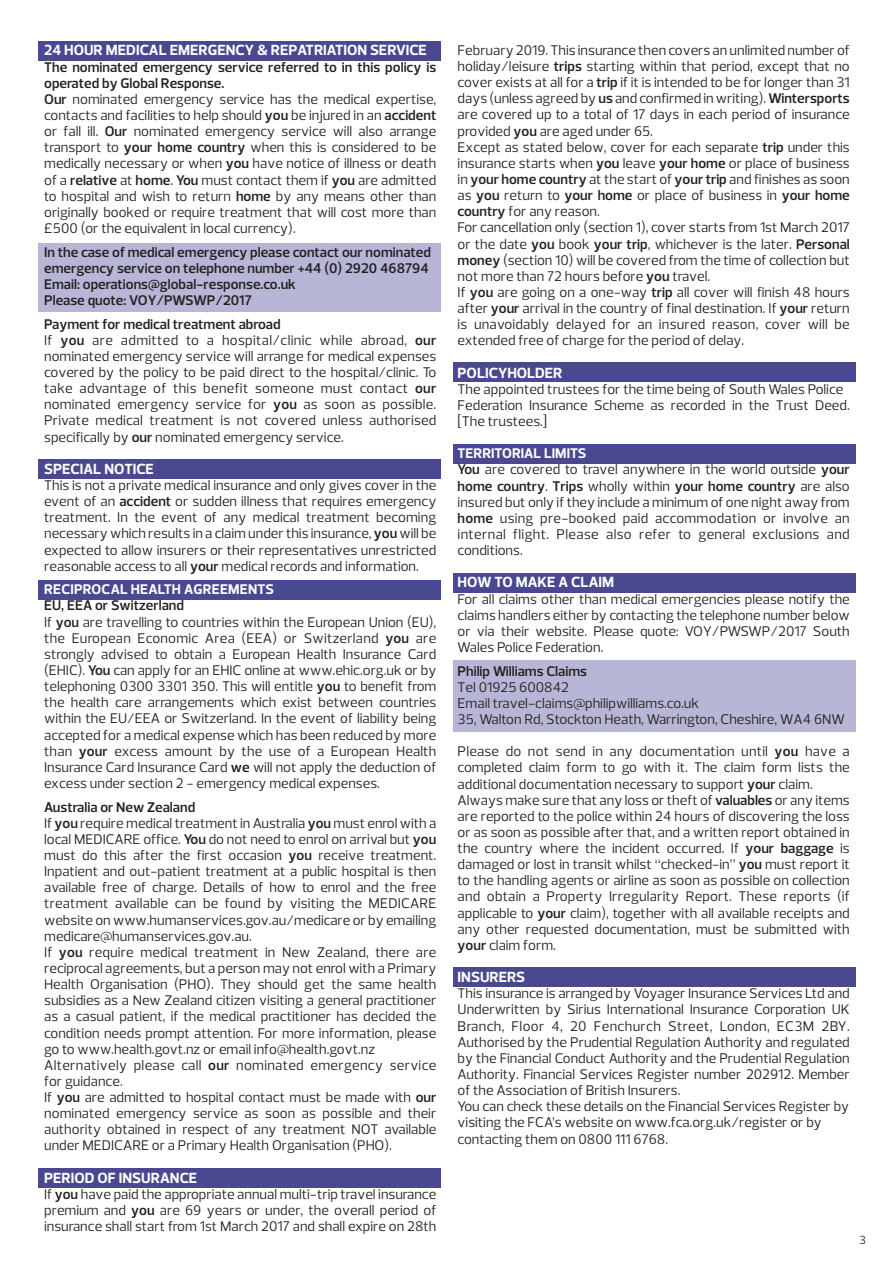
<style>
.page{position:relative;width:894px;height:1264px;background:#fff}
.page>*{position:absolute;margin:0;border:0;box-sizing:border-box;transform-origin:0 0}
.t1{font:700 15px "Prelo";color:#fff}
.t2{font:14.25px/16.2px "Prelo";color:#231f20}
.t3{font:600 14.25px/16.2px "Prelo";color:#231f20}
.t4{font:700 14.25px "Prelo";letter-spacing:.015em;color:#fff}
.t5{font:12px "Prelo";color:#231f20}
.s1{font-weight:600}
.s2{font-weight:700;color:#fff}
</style>
<div class="page">
<div style="left:38px;top:41px;width:402px;height:19px;background:#494891"></div>
<div style="left:38px;top:1167px;width:402px;height:20px;background:#494891"></div>
<div style="left:38px;top:459px;width:402px;height:19px;background:#494891"></div>
<div style="left:38px;top:580px;width:402px;height:19px;background:#494891"></div>
<div style="left:453px;top:573px;width:402px;height:19px;background:#494891"></div>
<div style="left:453px;top:444px;width:402px;height:19px;background:#494891"></div>
<div style="left:453px;top:363px;width:402px;height:19px;background:#494891"></div>
<div style="left:453px;top:967px;width:402px;height:19px;background:#494891"></div>
<div style="left:453px;top:660px;width:402px;height:71px;background:#b8b6d6"></div>
<div style="left:38px;top:244px;width:402px;height:68px;background:#b8b6d6"></div>
<p class="t1" style="left:44px;top:45px;width:384px">24 HOUR MEDICAL EMERGENCY &amp; REPATRIATION SERVICE</p>
<p class="t2" style="left:44px;top:60px;width:393px"><span class="s1">The nominated emergency service referred to in this policy is operated by Global Response.<br>Our</span> nominated emergency service has the medical expertise, contacts and facilities to help should <span class="s1">you</span> be injured in an <span class="s1">accident </span>or fall ill. <span class="s1">Our</span> nominated emergency service will also arrange transport to <span class="s1">your home country</span> when this is considered to be medically necessary or when <span class="s1">you</span> have notice of illness or death of a <span class="s1">relative</span> at <span class="s1">home</span>. <span class="s1">You</span> must contact them if <span class="s1">you</span> are admitted to hospital and wish to return <span class="s1">home</span> by any means other than originally booked or require treatment that will cost more than £500 (or the equivalent in local currency).</p>
<p class="t3" style="left:44px;top:245px;width:388px">In the case of medical emergency please contact our nominated emergency service on telephone number +44 (0) 2920 468794<br>Email: operations@global-response.co.uk<br>Please quote: VOY/PWSWP/2017</p>
<p class="t2" style="left:44px;top:317px;width:393px"><span class="s1">Payment for medical treatment abroad<br></span>If <span class="s1">you</span> are admitted to a hospital/clinic while abroad, <span class="s1">our </span>nominated emergency service will arrange for medical expenses covered by the policy to be paid direct to the hospital/clinic. To take advantage of this benefit someone must contact <span class="s1">our </span>nominated emergency service for <span class="s1">you</span> as soon as possible.<br>Private medical treatment is not covered unless authorised specifically by <span class="s1">our</span> nominated emergency service.</p>
<p class="t1" style="left:44px;top:463px;width:111px">SPECIAL NOTICE</p>
<p class="t2" style="left:44px;top:478px;width:393px;text-align:justify">This is not a private medical insurance and only gives cover in the event of an <span class="s1">accident</span> or sudden illness that requires emergency treatment. In the event of any medical treatment becoming necessary which results in a claim under this insurance, <span class="s1">you</span> will be expected to allow insurers or their representatives unrestricted reasonable access to all <span class="s1">your</span> medical records and information.</p>
<p class="t4" style="left:44px;top:584px;width:231px">RECIPROCAL HEALTH AGREEMENTS</p>
<p class="t2" style="left:44px;top:598px;width:393px"><span class="s1">EU, EEA or Switzerland<br></span>If <span class="s1">you</span> are travelling to countries within the European Union (EU), the European Economic Area (EEA) or Switzerland <span class="s1">you</span> are strongly advised to obtain a European Health Insurance Card (EHIC). <span class="s1">You</span> can apply for an EHIC online at www.ehic.org.uk or by telephoning 0300 3301 350. This will entitle <span class="s1">you</span> to benefit from the health care arrangements which exist between countries within the EU/EEA or Switzerland. In the event of liability being accepted for a medical expense which has been reduced by more than <span class="s1">your</span> excess amount by the use of a European Health Insurance Card Insurance Card <span class="s1">we</span> will not apply the deduction of excess under section 2 - emergency medical expenses.</p>
<p class="t2" style="left:44px;top:799px;width:393px"><span class="s1">Australia or New Zealand<br></span>If <span class="s1">you</span> require medical treatment in Australia <span class="s1">you</span> must enrol with a local MEDICARE office. <span class="s1">You</span> do not need to enrol on arrival but <span class="s1">you </span>must do this after the first occasion <span class="s1">you</span> receive treatment.<br>Inpatient and out-patient treatment at a public hospital is then available free of charge. Details of how to enrol and the free treatment available can be found by visiting the MEDICARE website on www.humanservices.gov.au/medicare or by emailing medicare@humanservices.gov.au.<br>If <span class="s1">you</span> require medical treatment in New Zealand, there are reciprocal agreements, but a person may not enrol with a Primary Health Organisation (PHO). They should get the same health subsidies as a New Zealand citizen visiting a general practitioner as a casual patient, if the medical practitioner has decided the condition needs prompt attention. For more information, please go to www.health.govt.nz or email info@health.govt.nz Alternatively please call <span class="s1">our</span> nominated emergency service for guidance.<br>If <span class="s1">you</span> are admitted to hospital contact must be made with <span class="s1">our </span>nominated emergency service as soon as possible and their authority obtained in respect of any treatment NOT available under MEDICARE or a Primary Health Organisation (PHO).</p>
<p class="t1" style="left:44px;top:1172px;width:154px">PERIOD OF INSURANCE</p>
<p class="t2" style="left:44px;top:1186px;width:393px;text-align:justify">If <span class="s1">you</span> have paid the appropriate annual multi-trip travel insurance premium and <span class="s1">you</span> are 69 years or under, the overall period of insurance shall start from 1st March 2017 and shall expire on 28th</p>
<p class="t2" style="left:457px;top:43px;width:393px">February 2019. This insurance then covers an unlimited number of holiday/leisure <span class="s1">trips</span> starting within that period, except that no cover exists at all for a <span class="s1">trip</span> if it is intended to be for longer than 31 days (unless agreed by <span class="s1">us</span> and confirmed inwriting).<span class="s1">Wintersports </span>are covered up to a total of 17 days in each period of insurance provided <span class="s1">you</span> are aged under 65.<br>Except as stated below, cover for each separate <span class="s1">trip</span> under this insurance starts when <span class="s1">you</span> leave <span class="s1">your home</span> or place of business in <span class="s1">your home country</span> at the start of <span class="s1">your trip</span> and finishes as soon as <span class="s1">you</span> return to <span class="s1">your home</span> or place of business in <span class="s1">your home country</span> for any reason.<br>For cancellation only (section 1), cover starts from 1st March 2017 or the date <span class="s1">you</span> book <span class="s1">your trip</span>, whichever is the later. <span class="s1">Personal money</span> (section 10) will be covered from the time of collection but not more than 72 hours before <span class="s1">you</span> travel.<br>If <span class="s1">you</span> are going on a one-way <span class="s1">trip</span> all cover will finish 48 hours after <span class="s1">your</span> arrival in the country of final destination. If <span class="s1">your</span> return is unavoidably delayed for an insured reason, cover will be extended free of charge for the period of delay.</p>
<p class="t1" style="left:457px;top:367px;width:106px">POLICYHOLDER</p>
<p class="t2" style="left:457px;top:382px;width:393px">The appointed trustees for the time being of South Wales Police<br>Federation Insurance Scheme as recorded in the Trust Deed. [The trustees.]</p>
<p class="t2" style="left:457px;top:446px;width:393px"><span class="s2">TERRITORIAL LIMITS<br></span><span class="s1">You</span> are covered to travel anywhere in the world outside <span class="s1">your home country</span>. <span class="s1">Trips</span> wholly within <span class="s1">your home country</span> are also insured but only if they include a minimum of one night away from <span class="s1">home</span> using pre-booked paid accommodation or involve an internal flight. Please also refer to general exclusions and conditions.</p>
<p class="t1" style="left:457px;top:577px;width:158px">HOW TO MAKE A CLAIM</p>
<p class="t2" style="left:457px;top:592px;width:393px;text-align:justify">For all claims other than medical emergencies please notify the claims handlers either by contacting the telephone number below or via their website. Please quote: VOY/PWSWP/2017 South Wales Police Federation.</p>
<p class="t3" style="left:457px;top:664px;width:131px">Philip Williams Claims</p>
<p class="t2" style="left:457px;top:680px;width:388px">Tel 01925 600842<br>Email travel-claims@philipwilliams.co.uk<br>35, Walton Rd, Stockton Heath, Warrington, Cheshire, WA4 6NW</p>
<p class="t2" style="left:457px;top:744px;width:393px">Please do not send in any documentation until <span class="s1">you</span> have a completed claim form to go with it. The claim form lists the additional documentation necessary to support <span class="s1">your</span> claim.<br>Always make sure that any loss or theft of <span class="s1">valuables</span> or any items are reported to the police within 24 hours of discovering the loss or as soon as possible after that, and a written report obtained in the country where the incident occurred. If <span class="s1">your baggage</span> is damaged or lost in transit whilst “checked-in” <span class="s1">you</span> must report it to the handling agents or airline as soon as possible on collection and obtain a Property Irregularity Report. These reports (if applicable to <span class="s1">your</span> claim), together with all available receipts and any other requested documentation, must be submitted with <span class="s1">your</span> claim form.</p>
<p class="t1" style="left:457px;top:971px;width:69px">INSURERS</p>
<p class="t2" style="left:457px;top:986px;width:393px">This insurance is arranged by Voyager Insurance Services Ltd and Underwritten by Sirius International Insurance Corporation UK Branch, Floor 4, 20 Fenchurch Street, London, EC3M 2BY.<br>Authorised by the Prudential Regulation Authority and regulated by the Financial Conduct Authority and the Prudential Regulation Authority. Financial Services Register number 202912. Member of the Association of British Insurers.<br>You can check these details on the Financial Services Register by visiting the FCA’s website on www.fca.org.uk/register or by contacting them on 0800 111 6768.</p>
<p class="t5" style="left:858px;top:1235px;width:8px">3</p>
</div>
